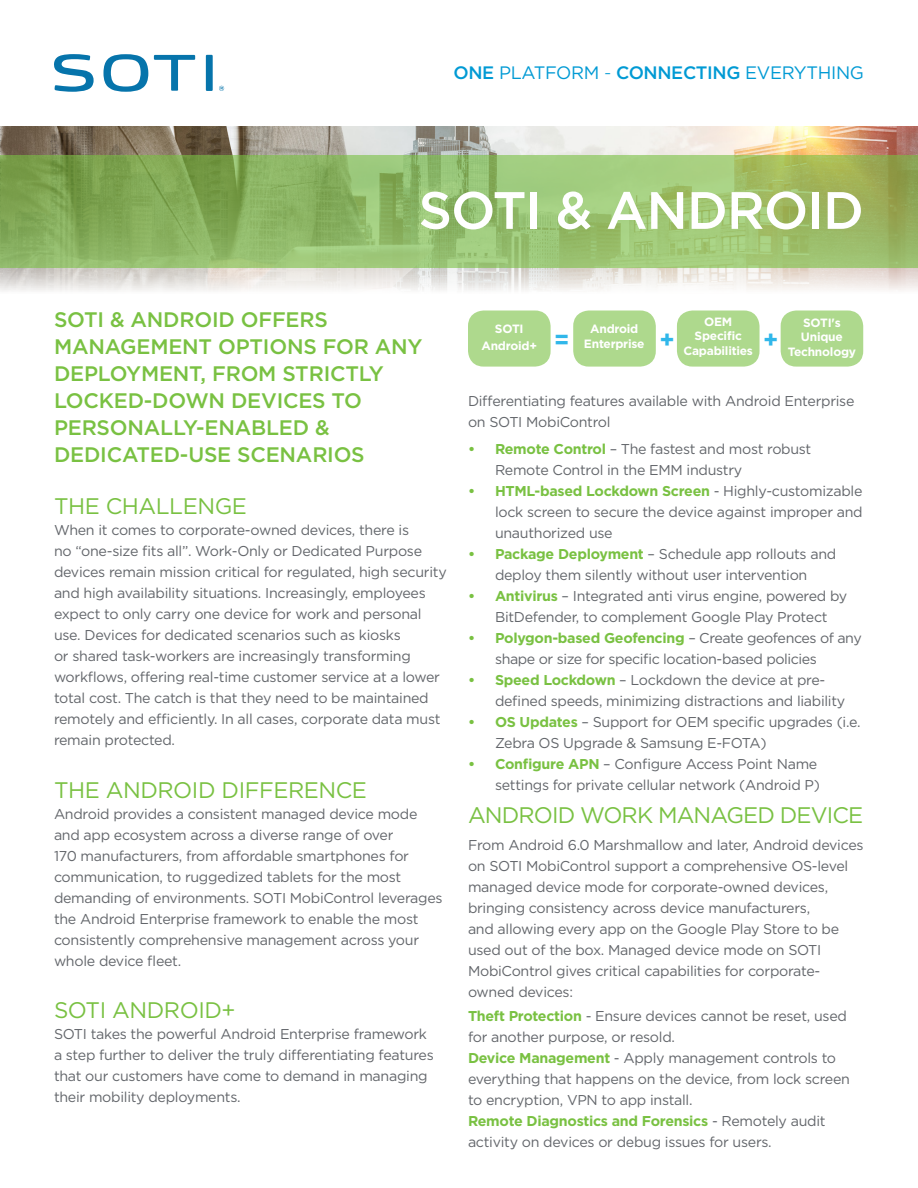
<style>
.page{position:relative;width:918px;height:1188px;background:#fff}
.page>*{position:absolute;margin:0;border:0;box-sizing:border-box;transform-origin:0 0}
.t1{font:500 52.5px "Gotham";letter-spacing:-.02em;color:#fff}
.t2{font:700 24px "Gotham";color:#30b7ea}
.t3{font:22.5px "Gotham";letter-spacing:-.02em;color:#79c142}
.t4{font:22.5px "Gotham";letter-spacing:-.04em;color:#79c142}
.t5{font:500 21px/27px "Gotham";letter-spacing:-.01em;color:#79c142}
.t6{font:18px "Gotham";letter-spacing:-.02em;color:#009ad4}
.t7{font:14.25px/21px "Gotham";letter-spacing:-.02em;color:#63666b}
.t8{font:700 12px/14.4px "Gotham";letter-spacing:-.02em;color:#fff;text-align:center}
.s1{font-weight:500}
.s2{font-weight:300}
.s3{font-weight:700;color:#79c142}
</style>
<div class="page">
<img style="left:0;top:126px;width:918px;height:165px">
<svg style="left:0;top:155px;width:918px;height:113px"></svg>
<svg style="left:103px;top:54px;width:45px;height:38px"></svg>
<svg style="left:154px;top:55px;width:41px;height:36px"></svg>
<div style="left:206px;top:55px;width:7px;height:36px;background:#0674ab"></div>
<svg style="left:54px;top:54px;width:40px;height:38px"></svg>
<svg style="left:219px;top:86px;width:5px;height:5px"></svg>
<div style="left:468px;top:310px;width:83px;height:57px;background:#aed98d;border-radius:16px"></div>
<div style="left:573px;top:310px;width:83px;height:57px;background:#aed98d;border-radius:16px"></div>
<div style="left:677px;top:310px;width:83px;height:57px;background:#aed98d;border-radius:16px"></div>
<div style="left:781px;top:310px;width:82px;height:57px;background:#aed98d;border-radius:16px"></div>
<p class="t6" style="left:453px;top:61px;width:412px"><span class="s1">ONE</span> PLATFORM <span class="s2">-</span> <span class="s1">CONNECTING</span> EVERYTHING</p>
<p class="t1" style="left:418px;top:176px;width:447px">SOTI &amp; ANDROID</p>
<p class="t5" style="left:54px;top:306px;width:370px">SOTI &amp; ANDROID OFFERS<br>MANAGEMENT OPTIONS FOR ANY<br>DEPLOYMENT, FROM STRICTLY<br>LOCKED-DOWN DEVICES TO<br>PERSONALLY-ENABLED &amp;<br>DEDICATED-USE SCENARIOS</p>
<p class="t3" style="left:54px;top:492px;width:195px">THE CHALLENGE</p>
<p class="t7" style="left:54px;top:520px;width:394px">When it comes to corporate-owned devices, there is<br>no “one-size fits all”. Work-Only or Dedicated Purpose devices remain mission critical for regulated, high security and high availability situations. Increasingly, employees expect to only carry one device for work and personal use. Devices for dedicated scenarios such as kiosks<br>or shared task-workers are increasingly transforming workflows, offering real-time customer service at a lower total cost. The catch is that they need to be maintained remotely and efficiently. In all cases, corporate data must remain protected.</p>
<p class="t3" style="left:54px;top:775px;width:315px">THE ANDROID DIFFERENCE</p>
<p class="t7" style="left:54px;top:803px;width:390px">Android provides a consistent managed device mode and app ecosystem across a diverse range of over<br>170 manufacturers, from affordable smartphones for communication, to ruggedized tablets for the most demanding of environments. SOTI MobiControl leverages the Android Enterprise framework to enable the most consistently comprehensive management across your whole device fleet.</p>
<p class="t3" style="left:54px;top:995px;width:183px">SOTI ANDROID+</p>
<p class="t7" style="left:54px;top:1023px;width:381px">SOTI takes the powerful Android Enterprise framework a step further to deliver the truly differentiating features that our customers have come to demand in managing their mobility deployments.</p>
<p class="t8" style="left:495px;top:322px;width:30px">SOTI</p>
<p class="t8" style="left:482px;top:338px;width:57px">Android+</p>
<p class="t8" style="left:704px;top:314px;width:30px">OEM</p>
<p class="t8" style="left:684px;top:329px;width:71px">Specific<br>Capabilities</p>
<p class="t8" style="left:584px;top:322px;width:62px">Android<br>Enterprise</p>
<p class="t2" style="left:554px;top:323px;width:17px">=</p>
<p class="t2" style="left:659px;top:323px;width:17px">+</p>
<p class="t2" style="left:763px;top:323px;width:17px">+</p>
<p class="t8" style="left:803px;top:315px;width:39px">SOTI's</p>
<p class="t8" style="left:788px;top:330px;width:70px">Unique<br>Technology</p>
<p class="t7" style="left:468px;top:391px;width:388px">Differentiating features available with Android Enterprise on SOTI MobiControl</p>
<p class="t7" style="left:495px;top:439px;width:318px;text-indent:-27px"><span class="s3">• Remote Control</span> – The fastest and most robust<br>Remote Control in the EMM industry</p>
<p class="t7" style="left:495px;top:481px;width:369px;text-align:justify;text-indent:-27px"><span class="s3">• HTML-based Lockdown Screen</span> - Highly-customizable lock screen to secure the device against improper and unauthorized use</p>
<p class="t7" style="left:468px;top:544px;width:370px;text-align:center"><span class="s3">• Package Deployment</span> – Schedule app rollouts and deploy them silently without user intervention</p>
<p class="t7" style="left:468px;top:586px;width:381px;text-align:center"><span class="s3">• Antivirus</span> – Integrated anti virus engine, powered by<br>BitDefender, to complement Google Play Protect</p>
<p class="t7" style="left:495px;top:628px;width:368px;text-indent:-27px"><span class="s3">• Polygon-based Geofencing</span> – Create geofences of any shape or size for specific location-based policies</p>
<p class="t7" style="left:495px;top:670px;width:352px;text-indent:-27px"><span class="s3">• Speed Lockdown</span> – Lockdown the device at pre&shy;defined speeds, minimizing distractions and liability</p>
<p class="t7" style="left:495px;top:712px;width:367px;text-indent:-27px"><span class="s3">• OS Updates</span> – Support for OEM specific upgrades (i.e.<br>Zebra OS Upgrade &amp; Samsung E-FOTA)</p>
<p class="t7" style="left:468px;top:754px;width:353px;text-align:right"><span class="s3">• Configure APN</span> – Configure Access Point Name settings for private cellular network (Android P)</p>
<p class="t4" style="left:468px;top:801px;width:397px">ANDROID WORK MANAGED DEVICE</p>
<p class="t7" style="left:468px;top:835px;width:397px">From Android 6.0 Marshmallow and later, Android devices on SOTI MobiControl support a comprehensive OS-level managed device mode for corporate-owned devices, bringing consistency across device manufacturers,<br>and allowing every app on the Google Play Store to be used out of the box. Managed device mode on SOTI MobiControl gives critical capabilities for corporate&shy;owned devices:</p>
<p class="t7" style="left:468px;top:1006px;width:381px"><span class="s3">Theft Protection</span> - Ensure devices cannot be reset, used for another purpose, or resold.</p>
<p class="t7" style="left:468px;top:1048px;width:384px"><span class="s3">Device Management</span> - Apply management controls to everything that happens on the device, from lock screen to encryption, VPN to app install.</p>
<p class="t7" style="left:468px;top:1111px;width:359px"><span class="s3">Remote Diagnostics and Forensics</span> - Remotely audit activity on devices or debug issues for users.</p>
</div>
